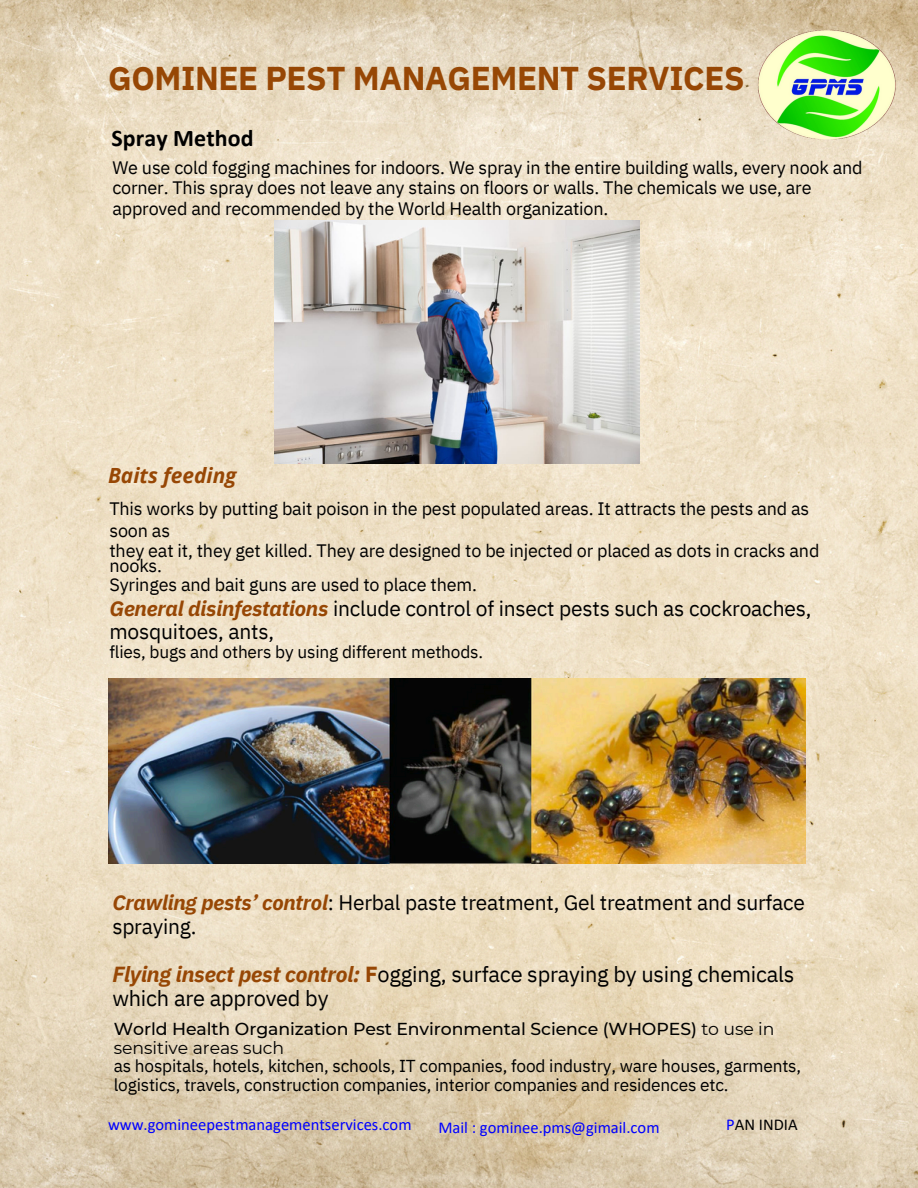
<style>
.page{position:relative;width:918px;height:1188px;background:#fff}
.page>*{position:absolute;margin:0;border:0;box-sizing:border-box;transform-origin:0 0}
.t1{font:700 33px "IBM Plex Sans";letter-spacing:-.01em;color:#974705}
.t2{font:700 24px "Calibri";letter-spacing:.005em;color:#000}
.t3{font:21.75px/23.7px "IBM Plex Sans";letter-spacing:-.01em;color:#000}
.t4{font:21px/22.5px "IBM Plex Sans";letter-spacing:-.01em;color:#000}
.t5{font:italic 700 21px "Open Sans";letter-spacing:-.005em;color:#974705}
.t6{font:18px/20.2px "IBM Plex Sans";letter-spacing:-.01em;color:#000}
.t7{font:17.25px/19.2px "IBM Plex Sans";letter-spacing:-.01em;color:#000}
.t8{font:500 17.25px/19.2px "Montserrat";letter-spacing:-.005em;color:#000}
.t9{font:16.5px "Calibri";color:#00f}
.t10{font:16.5px "Calibri";color:#000}
.s1{font-weight:700;font-style:italic;color:#974705}
.s2{font-weight:700;color:#974705}
.s3{font-weight:400}
.s4{color:#00f}
</style>
<div class="page">
<img style="left:0;top:0;width:918px;height:1188px">
<img style="left:108px;top:679px;width:698px;height:184px">
<img style="left:275px;top:221px;width:364px;height:243px">
<img style="left:755px;top:29px;width:142px;height:111px">
<h6 class="t1" style="left:108px;top:57px;width:638px">GOMINEE PEST MANAGEMENT SERVICES</h6>
<p class="t2" style="left:111px;top:128px;width:144px">Spray Method</p>
<p class="t6" style="left:112px;top:157px;width:752px">We use cold fogging machines for indoors. We spray in the entire building walls, every nook and corner. This spray does not leave any stains on floors or walls. The chemicals we use, are approved and recommended by the World Health organization.</p>
<p class="t5" style="left:108px;top:461px;width:130px">Baits feeding</p>
<p class="t6" style="left:109px;top:497px;width:701px;line-height:22.5px">This works by putting bait poison in the pest populated areas. It attracts the pests and as soon as</p>
<p class="t6" style="left:109px;top:542px;width:711px;line-height:15.8px">they eat it, they get killed. They are designed to be injected or placed as dots in cracks and nooks.</p>
<p class="t6" style="left:109px;top:575px;width:369px">Syringes and bait guns are used to place them.</p>
<p class="t4" style="left:109px;top:597px;width:704px"><span class="s1">General disinfestations</span> include control of insect pests such as cockroaches, mosquitoes, ants,</p>
<p class="t7" style="left:109px;top:642px;width:375px">flies, bugs and others by using different methods.</p>
<p class="t4" style="left:112px;top:890px;width:694px;line-height:23.7px"><span class="s1">Crawling pests’ control</span>: Herbal paste treatment, Gel treatment and surface spraying.</p>
<p class="t3" style="left:112px;top:962px;width:684px"><span class="s1">Flying insect pest control:</span> <span class="s2">F</span>ogging, surface spraying by using chemicals which are approved by</p>
<h5 class="t8" style="left:114px;top:1019px;width:662px">World Health Organization Pest Environmental Science (WHOPES) <span class="s3">to use in sensitive areas such</span></h5>
<h3 class="t7" style="left:114px;top:1056px;width:689px">as hospitals, hotels, kitchen, schools, IT companies, food industry, ware houses, garments, logistics, travels, construction companies, interior companies and residences etc.</h3>
<p class="t9" style="left:108px;top:1118px;width:305px">www.gomineepestmanagementservices.com</p>
<p class="t9" style="left:438px;top:1120px;width:223px">Mail : gominee.pms@gimail.com</p>
<p class="t10" style="left:726px;top:1118px;width:73px"><span class="s4">P</span>AN INDIA</p>
</div>
